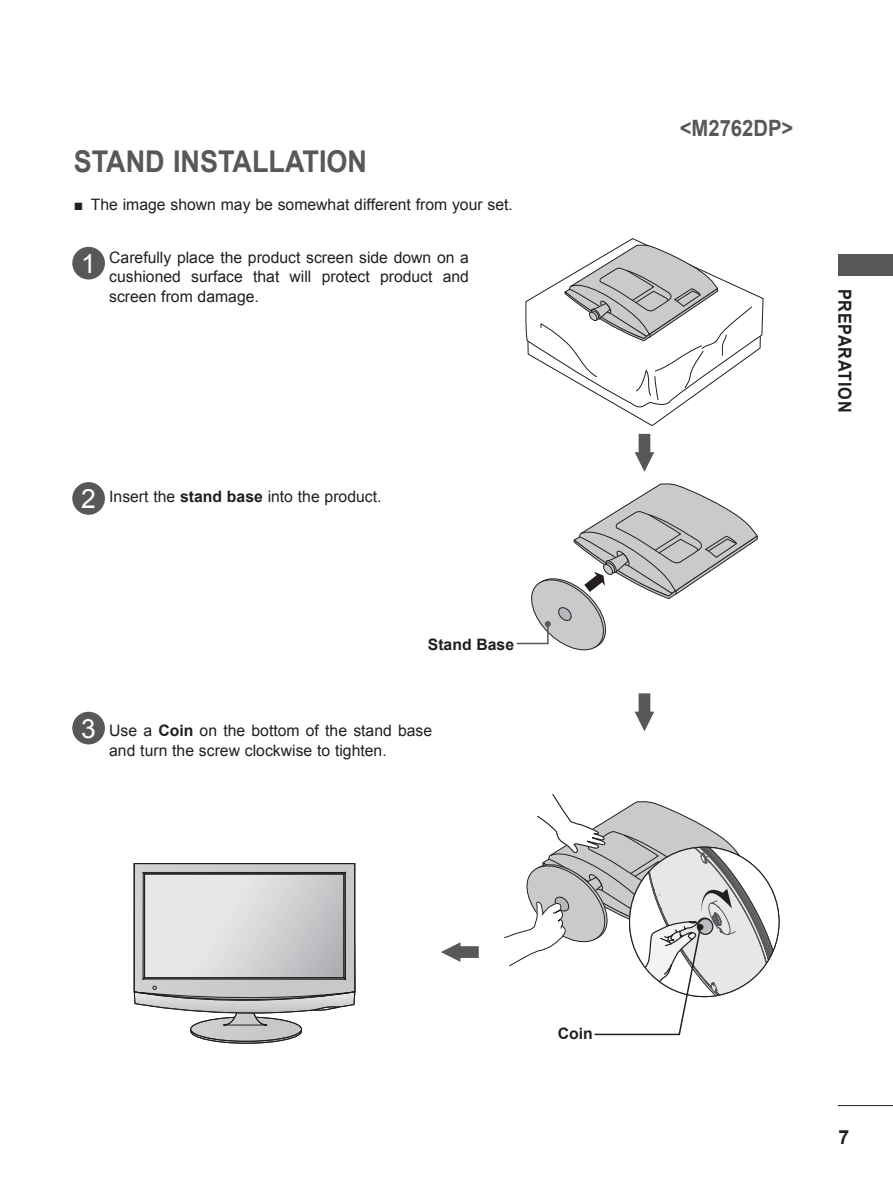
<style>
.page{position:relative;width:893px;height:1191px;background:#fff}
.page>*{position:absolute;margin:0;border:0;box-sizing:border-box;transform-origin:0 0}
.contents_body_head_2{font:700 30px "Arial";color:#57585a;scale:.9 1}
.body_main{font:26.4px "Arial";color:#fff}
.contents_body_head_1{font:700 22.5px "Arial";color:#57585a;scale:.9 1}
.t1{font:700 19.5px "Arial";color:#231f20}
.t2{font:700 18px "Arial";letter-spacing:.05em;color:#231f20;scale:.9 1}
.body_main-2{font:15.75px/19.5px "Arial";color:#231f20;text-align:justify}
.body_main_10_5pt{font:15.75px "Arial";color:#231f20}
.body_main-3{font:700 15.75px "Arial";color:#231f20}
.s1{font-weight:700}
</style>
<div class="page">
<hr style="left:838px;top:1105px;width:55px;height:1px;background:#231f20">
<div style="left:838px;top:254px;width:55px;height:21px;background:#57585a"></div>
<div style="left:72px;top:247px;width:33px;height:32px;background:#57585a;border-radius:50%"></div>
<div style="left:72px;top:482px;width:33px;height:33px;background:#57585a;border-radius:50%"></div>
<div style="left:72px;top:711px;width:33px;height:33px;background:#57585a;border-radius:50%"></div>
<svg style="left:441px;top:942px;width:38px;height:20px"></svg>
<svg style="left:635px;top:434px;width:19px;height:38px"></svg>
<svg style="left:635px;top:693px;width:19px;height:38px"></svg>
<svg style="left:525px;top:238px;width:239px;height:188px"></svg>
<svg style="left:516px;top:483px;width:242px;height:168px"></svg>
<svg style="left:134px;top:863px;width:221px;height:180px;background:#c8c9cb"></svg>
<svg style="left:504px;top:794px;width:275px;height:242px"></svg>
<p class="contents_body_head_2" style="left:74px;top:141px;width:327px">STAND INSTALLATION</p>
<p class="body_main_10_5pt" style="left:74px;top:194px;width:441px">■ The image shown may be somewhat different from your set.</p>
<p class="body_main-2" style="left:109px;top:247px;width:361px">Carefully place the product screen side down on a cushioned surface that will protect product and screen from damage.</p>
<p class="body_main" style="left:81px;top:246px;width:16px">1</p>
<p class="body_main" style="left:81px;top:481px;width:16px">2</p>
<p class="body_main-2" style="left:109px;top:487px;width:274px">Insert the <span class="s1">stand base</span> into the product.</p>
<p class="body_main-3" style="left:428px;top:634px;width:88px">Stand Base</p>
<p class="body_main" style="left:81px;top:711px;width:16px">3</p>
<p class="body_main-2" style="left:109px;top:721px;width:324px">Use a <span class="s1">Coin</span> on the bottom of the stand base and turn the screw clockwise to tighten.</p>
<p class="contents_body_head_1" style="left:680px;top:113px;width:128px">&lt;M2762DP&gt;</p>
<p class="t2" style="left:857px;top:289px;width:139px;rotate:90deg">PREPARATION</p>
<p class="body_main-3" style="left:558px;top:1023px;width:36px">Coin</p>
<p class="t1" style="left:838px;top:1124px;width:12px">7</p>
</div>
